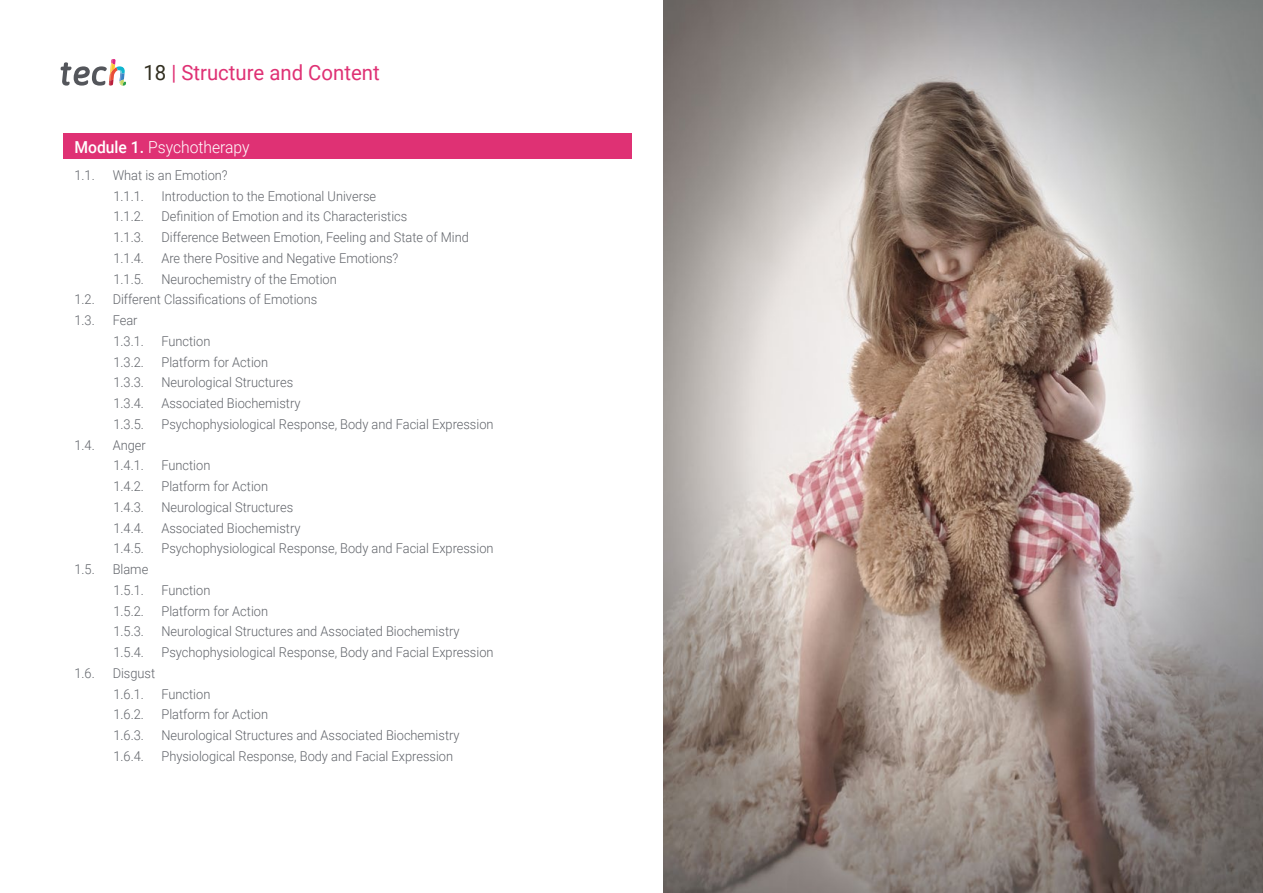
<style>
.page{position:relative;width:1263px;height:893px;background:#fff}
.page>*{position:absolute;margin:0;border:0;box-sizing:border-box;transform-origin:0 0}
.t1{font:21px "Roboto";color:#df3174}
.t2{font:300 16.5px "Roboto";color:#fff;scale:.95 1}
.t3{font:300 13.5px/20.7px "Roboto";color:#61646a;scale:.95 1}
.s1{color:#312e20}
.s2{font-weight:500}
</style>
<div class="page">
<div style="left:63px;top:134px;width:568px;height:25px;background:#df3174"></div>
<img style="left:663px;top:0;width:600px;height:893px">
<svg style="left:61px;top:59px;width:65px;height:27px"></svg>
<h1 class="t1" style="left:144px;top:57px;width:238px"><span class="s1">18</span> | Structure and Content</h1>
<p class="t2" style="left:74px;top:135px;width:186px"><span class="s2">Module 1.</span> Psychotherapy</p>
<p class="t3" style="left:74px;top:164px;width:23px">1.1.</p>
<p class="t3" style="left:113px;top:164px;width:123px">What is an Emotion?<br>1.1.1.</p>
<p class="t3" style="left:161px;top:185px;width:227px">Introduction to the Emotional Universe</p>
<p class="t3" style="left:113px;top:206px;width:34px">1.1.2.</p>
<p class="t3" style="left:161px;top:206px;width:260px">Definition of Emotion and its Characteristics</p>
<p class="t3" style="left:113px;top:226px;width:34px">1.1.3.</p>
<p class="t3" style="left:161px;top:226px;width:325px">Difference Between Emotion, Feeling and State of Mind</p>
<p class="t3" style="left:113px;top:247px;width:34px">1.1.4.</p>
<p class="t3" style="left:161px;top:247px;width:251px">Are there Positive and Negative Emotions?</p>
<p class="t3" style="left:113px;top:268px;width:34px">1.1.5.</p>
<p class="t3" style="left:161px;top:268px;width:186px">Neurochemistry of the Emotion</p>
<p class="t3" style="left:74px;top:289px;width:23px">1.2.</p>
<p class="t3" style="left:113px;top:289px;width:217px">Different Classifications of Emotions</p>
<p class="t3" style="left:74px;top:309px;width:23px">1.3.</p>
<p class="t3" style="left:113px;top:309px;width:34px">Fear<br>1.3.1.</p>
<p class="t3" style="left:161px;top:330px;width:53px">Function</p>
<p class="t3" style="left:113px;top:351px;width:34px">1.3.2.</p>
<p class="t3" style="left:161px;top:351px;width:114px">Platform for Action</p>
<p class="t3" style="left:113px;top:372px;width:34px">1.3.3.</p>
<p class="t3" style="left:161px;top:372px;width:140px">Neurological Structures</p>
<p class="t3" style="left:113px;top:392px;width:34px">1.3.4.</p>
<p class="t3" style="left:161px;top:392px;width:148px">Associated Biochemistry</p>
<p class="t3" style="left:113px;top:413px;width:34px">1.3.5.</p>
<p class="t3" style="left:161px;top:413px;width:351px">Psychophysiological Response, Body and Facial Expression</p>
<p class="t3" style="left:74px;top:434px;width:23px">1.4.</p>
<p class="t3" style="left:113px;top:434px;width:36px">Anger<br>1.4.1.</p>
<p class="t3" style="left:161px;top:455px;width:53px">Function</p>
<p class="t3" style="left:113px;top:475px;width:34px">1.4.2.</p>
<p class="t3" style="left:161px;top:475px;width:114px">Platform for Action</p>
<p class="t3" style="left:113px;top:496px;width:34px">1.4.3.</p>
<p class="t3" style="left:161px;top:496px;width:140px">Neurological Structures</p>
<p class="t3" style="left:113px;top:517px;width:34px">1.4.4.</p>
<p class="t3" style="left:161px;top:517px;width:148px">Associated Biochemistry</p>
<p class="t3" style="left:113px;top:538px;width:34px">1.4.5.</p>
<p class="t3" style="left:161px;top:538px;width:351px">Psychophysiological Response, Body and Facial Expression</p>
<p class="t3" style="left:74px;top:558px;width:23px">1.5.</p>
<p class="t3" style="left:113px;top:558px;width:39px">Blame<br>1.5.1.</p>
<p class="t3" style="left:161px;top:579px;width:53px">Function</p>
<p class="t3" style="left:113px;top:600px;width:34px">1.5.2.</p>
<p class="t3" style="left:161px;top:600px;width:114px">Platform for Action</p>
<p class="t3" style="left:113px;top:621px;width:34px">1.5.3.</p>
<p class="t3" style="left:161px;top:621px;width:315px">Neurological Structures and Associated Biochemistry</p>
<p class="t3" style="left:113px;top:641px;width:34px">1.5.4.</p>
<p class="t3" style="left:161px;top:641px;width:351px">Psychophysiological Response, Body and Facial Expression</p>
<p class="t3" style="left:74px;top:662px;width:23px">1.6.</p>
<p class="t3" style="left:113px;top:662px;width:46px">Disgust<br>1.6.1.</p>
<p class="t3" style="left:161px;top:683px;width:53px">Function</p>
<p class="t3" style="left:113px;top:704px;width:34px">1.6.2.</p>
<p class="t3" style="left:161px;top:704px;width:114px">Platform for Action</p>
<p class="t3" style="left:113px;top:724px;width:34px">1.6.3.</p>
<p class="t3" style="left:161px;top:724px;width:315px">Neurological Structures and Associated Biochemistry</p>
<p class="t3" style="left:113px;top:745px;width:34px">1.6.4.</p>
<p class="t3" style="left:161px;top:745px;width:309px">Physiological Response, Body and Facial Expression</p>
</div>
